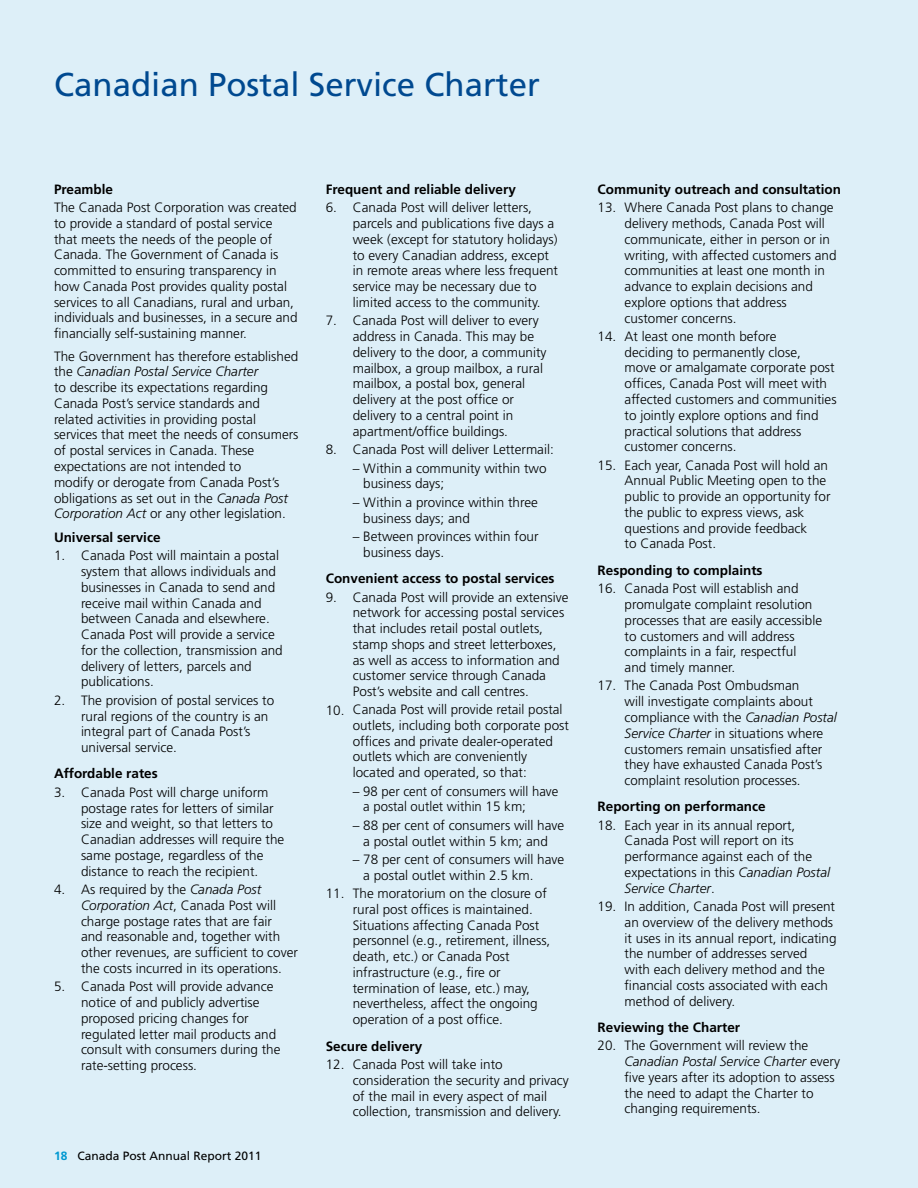
<style>
.page{position:relative;width:918px;height:1188px;background:#ddeff8}
.page>*{position:absolute;margin:0;border:0;box-sizing:border-box;transform-origin:0 0}
.t1{font:33px "Frutiger";color:#004990}
.t2{font:300 13.5px/15.8px "Frutiger";color:#000}
.t3{font:700 13.5px "Frutiger";color:#000}
.t4{font:12px "Frutiger";color:#000}
.s1{font-style:italic}
.s2{font-weight:700;color:#0098d1}
</style>
<div class="page">
<h1 class="t1" style="left:54px;top:65px;width:487px">Canadian Postal Service Charter</h1>
<p class="t3" style="left:54px;top:181px;width:61px">Preamble</p>
<p class="t2" style="left:54px;top:200px;width:245px">The Canada Post Corporation was created to provide a standard of postal service that meets the needs of the people of Canada. The Government of Canada is committed to ensuring transparency in how Canada Post provides quality postal services to all Canadians, rural and urban, individuals and businesses, in a secure and financially self-sustaining manner.</p>
<p class="t2" style="left:54px;top:348px;width:246px">The Government has therefore established the <span class="s1">Canadian Postal Service Charter<br></span>to describe its expectations regarding Canada Post’s service standards and related activities in providing postal services that meet the needs of consumers of postal services in Canada. These expectations are not intended to<br>modify or derogate from Canada Post’s obligations as set out in the <span class="s1">Canada Post Corporation Act</span> or any other legislation.</p>
<p class="t3" style="left:54px;top:529px;width:108px">Universal service</p>
<p class="t2" style="left:81px;top:548px;width:203px;text-indent:-27px">1. Canada Post will maintain a postal system that allows individuals and businesses in Canada to send and receive mail within Canada and between Canada and elsewhere.<br>Canada Post will provide a service for the collection, transmission and delivery of letters, parcels and publications.</p>
<p class="t2" style="left:81px;top:692px;width:195px;text-indent:-27px">2. The provision of postal services to rural regions of the country is an integral part of Canada Post’s universal service.</p>
<p class="t3" style="left:54px;top:766px;width:105px">Affordable rates</p>
<p class="t2" style="left:81px;top:785px;width:205px;text-indent:-27px">3. Canada Post will charge uniform postage rates for letters of similar size and weight, so that letters to Canadian addresses will require the same postage, regardless of the distance to reach the recipient.</p>
<p class="t2" style="left:81px;top:882px;width:219px;text-indent:-27px">4. As required by the <span class="s1">Canada Post Corporation Act</span>, Canada Post will charge postage rates that are fair<br>and reasonable and, together with other revenues, are sufficient to cover the costs incurred in its operations.</p>
<p class="t2" style="left:81px;top:979px;width:201px;text-indent:-27px">5. Canada Post will provide advance notice of and publicly advertise proposed pricing changes for regulated letter mail products and consult with consumers during the rate-setting process.</p>
<p class="t4" style="left:54px;top:1149px;width:209px"><span class="s2">18</span> Canada Post Annual Report 2011</p>
<p class="t3" style="left:326px;top:181px;width:192px">Frequent and reliable delivery</p>
<p class="t2" style="left:353px;top:200px;width:207px;text-indent:-27px">6. Canada Post will deliver letters, parcels and publications five days a week (except for statutory holidays) to every Canadian address, except in remote areas where less frequent service may be necessary due to limited access to the community.</p>
<p class="t2" style="left:353px;top:313px;width:195px;text-indent:-27px">7. Canada Post will deliver to every address in Canada. This may be delivery to the door, a community mailbox, a group mailbox, a rural mailbox, a postal box, general delivery at the post office or delivery to a central point in apartment/office buildings.</p>
<p class="t2" style="left:326px;top:442px;width:229px">8. Canada Post will deliver Lettermail:</p>
<p class="t2" style="left:363px;top:460px;width:185px;text-indent:-11px">– Within a community within two business days;</p>
<p class="t2" style="left:363px;top:494px;width:176px;text-indent:-11px">– Within a province within three business days; and</p>
<p class="t2" style="left:363px;top:529px;width:177px;text-indent:-11px">– Between provinces within four business days.</p>
<p class="t3" style="left:326px;top:570px;width:230px">Convenient access to postal services</p>
<p class="t2" style="left:353px;top:589px;width:217px;text-indent:-27px">9. Canada Post will provide an extensive network for accessing postal services that includes retail postal outlets, stamp shops and street letterboxes, as well as access to information and customer service through Canada Post’s website and call centres.</p>
<p class="t2" style="left:353px;top:702px;width:218px;text-indent:-27px">10. Canada Post will provide retail postal outlets, including both corporate post offices and private dealer-operated outlets which are conveniently located and operated, so that:</p>
<p class="t2" style="left:363px;top:783px;width:196px;text-indent:-11px">– 98 per cent of consumers will have a postal outlet within 15 km;</p>
<p class="t2" style="left:353px;top:817px;width:213px;text-align:center">– 88 per cent of consumers will have a postal outlet within 5 km; and</p>
<p class="t2" style="left:363px;top:852px;width:203px;text-indent:-11px">– 78 per cent of consumers will have a postal outlet within 2.5 km.</p>
<p class="t2" style="left:353px;top:886px;width:199px;text-indent:-27px">11. The moratorium on the closure of rural post offices is maintained.<br>Situations affecting Canada Post personnel (e.g., retirement, illness, death, etc.) or Canada Post infrastructure (e.g., fire or termination of lease, etc.) may, nevertheless, affect the ongoing operation of a post office.</p>
<p class="t3" style="left:326px;top:1038px;width:98px">Secure delivery</p>
<p class="t2" style="left:353px;top:1057px;width:217px;text-indent:-27px">12. Canada Post will take into consideration the security and privacy of the mail in every aspect of mail collection, transmission and delivery.</p>
<p class="t3" style="left:598px;top:181px;width:245px">Community outreach and consultation</p>
<p class="t2" style="left:625px;top:200px;width:214px;text-indent:-27px">13. Where Canada Post plans to change delivery methods, Canada Post will communicate, either in person or in writing, with affected customers and communities at least one month in advance to explain decisions and explore options that address customer concerns.</p>
<p class="t2" style="left:625px;top:329px;width:214px;text-indent:-27px">14. At least one month before<br>deciding to permanently close,<br>move or amalgamate corporate post offices, Canada Post will meet with affected customers and communities to jointly explore options and find practical solutions that address customer concerns.</p>
<p class="t2" style="left:625px;top:457px;width:208px;text-indent:-27px">15. Each year, Canada Post will hold an<br>Annual Public Meeting open to the public to provide an opportunity for the public to express views, ask questions and provide feedback<br>to Canada Post.</p>
<p class="t3" style="left:598px;top:562px;width:166px">Responding to complaints</p>
<p class="t2" style="left:625px;top:581px;width:199px;text-indent:-27px">16. Canada Post will establish and promulgate complaint resolution processes that are easily accessible to customers and will address complaints in a fair, respectful<br>and timely manner.</p>
<p class="t2" style="left:625px;top:678px;width:214px;text-indent:-27px">17. The Canada Post Ombudsman<br>will investigate complaints about compliance with the <span class="s1">Canadian Postal Service Charter</span> in situations where customers remain unsatisfied after they have exhausted Canada Post’s complaint resolution processes.</p>
<p class="t3" style="left:598px;top:799px;width:170px">Reporting on performance</p>
<p class="t2" style="left:625px;top:817px;width:207px;text-indent:-27px">18. Each year in its annual report,<br>Canada Post will report on its performance against each of the expectations in this <span class="s1">Canadian Postal<br>Service Charter</span>.</p>
<p class="t2" style="left:625px;top:899px;width:214px;text-indent:-27px">19. In addition, Canada Post will present an overview of the delivery methods it uses in its annual report, indicating the number of addresses served<br>with each delivery method and the financial costs associated with each method of delivery.</p>
<p class="t3" style="left:598px;top:1019px;width:144px">Reviewing the Charter</p>
<p class="t2" style="left:625px;top:1038px;width:217px;text-indent:-27px">20. The Government will review the <span class="s1">Canadian Postal Service Charter</span> every five years after its adoption to assess the need to adapt the Charter to changing requirements.</p>
</div>
